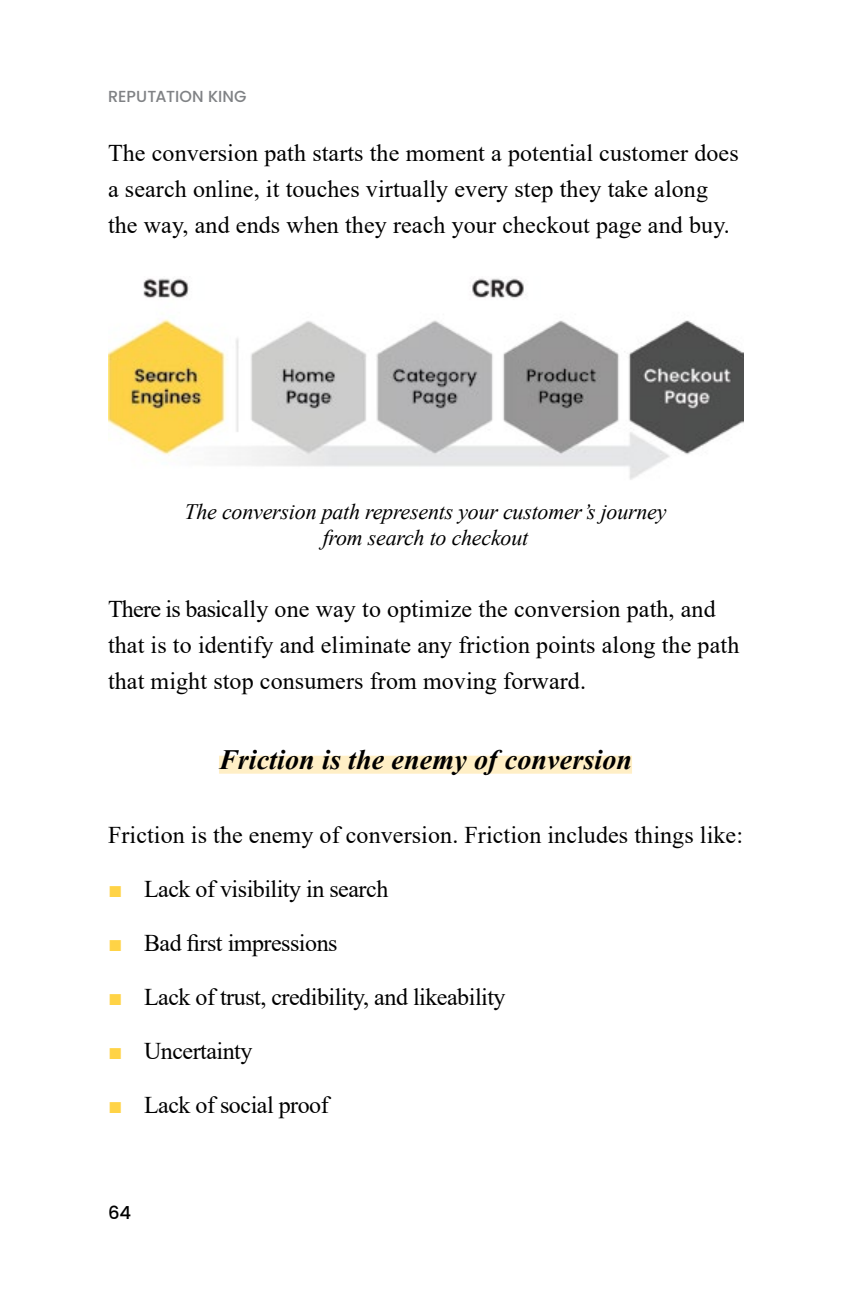
<style>
.page{position:relative;width:864px;height:1296px;background:#fff}
.page>*{position:absolute;margin:0;border:0;box-sizing:border-box;transform-origin:0 0}
.t1{font:italic 700 28px "Times New Roman";letter-spacing:.005em;color:#000}
.t2{font:24px/36px "Times New Roman";letter-spacing:.005em;color:#000}
.t3{font:24px "Times New Roman";letter-spacing:-.02em;color:#000}
.t4{font:italic 22px/26px "Times New Roman";letter-spacing:-.01em;color:#000;text-align:center}
.t5{font:500 18px "Poppins";color:#000}
.t6{font:500 16px "Poppins";letter-spacing:.005em;color:#808285}
.s1{color:#ffd346}
</style>
<div class="page">
<img style="left:108px;top:278px;width:635px;height:202px">
<div style="left:219px;top:756px;width:413px;height:18px;background:#ffefc6"></div>
<p class="t6" style="left:108px;top:87px;width:140px">REPUTATION KING</p>
<p class="t2" style="left:108px;top:134px;width:632px">The conversion path starts the moment a potential customer does a search online, it touches virtually every step they take along the way, and ends when they reach your checkout page and buy.</p>
<p class="t4" style="left:184px;top:498px;width:484px">The conversion path represents your customer’s journey from search to checkout</p>
<p class="t2" style="left:108px;top:590px;width:633px">There is basically one way to optimize the conversion path, and that is to identify and eliminate any friction points along the path that might stop consumers from moving forward.</p>
<p class="t1" style="left:219px;top:740px;width:415px">Friction is the enemy of conversion</p>
<p class="t2" style="left:108px;top:816px;width:637px">Friction is the enemy of conversion. Friction includes things like:</p>
<p class="t3" style="left:108px;top:872px;width:282px"><span class="s1">■</span> Lack of visibility in search</p>
<p class="t3" style="left:108px;top:926px;width:231px"><span class="s1">■</span> Bad first impressions</p>
<p class="t3" style="left:108px;top:980px;width:399px"><span class="s1">■</span> Lack of trust, credibility, and likeability</p>
<p class="t3" style="left:108px;top:1034px;width:146px"><span class="s1">■</span> Uncertainty</p>
<p class="t3" style="left:108px;top:1088px;width:222px"><span class="s1">■</span> Lack of social proof</p>
<p class="t5" style="left:108px;top:1202px;width:25px">64</p>
</div>
